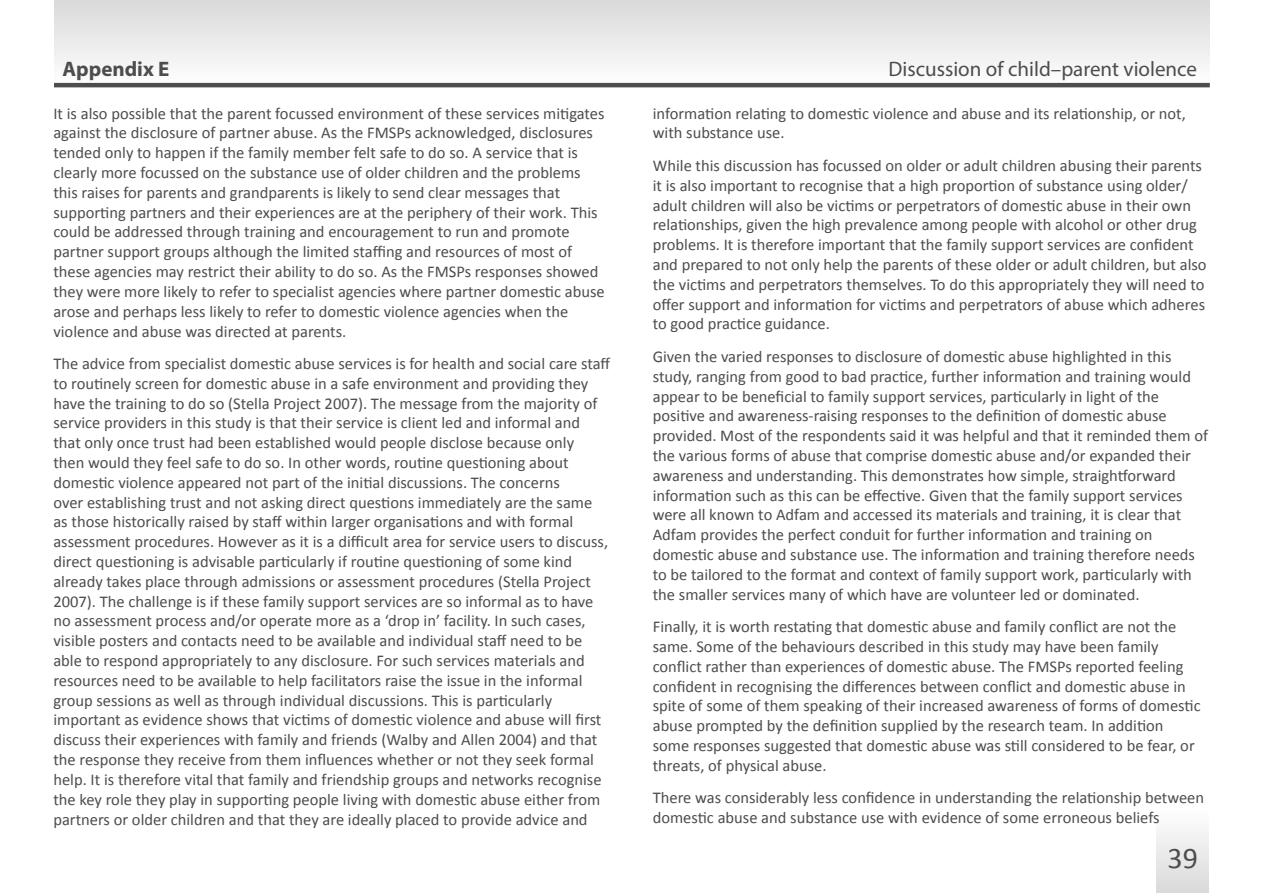
<style>
.page{position:relative;width:1263px;height:893px;background:#fff}
.page>*{position:absolute;margin:0;border:0;box-sizing:border-box;transform-origin:0 0}
.t1{font:30px "Calibri";color:#4d4d4f}
.t2{font:21px "Myriad Pro";color:#4d4d4f}
.t3{font:700 21px "Myriad Pro";color:#4d4d4f}
.t4{font:16.5px/19.8px "Calibri";color:#4d4d4f}
</style>
<div class="page">
<div style="left:54px;top:0;width:1156px;height:85px;background:linear-gradient(to bottom,#dadada,#fcfcfc)"></div>
<div style="left:1157px;top:808px;width:52px;height:85px;background:linear-gradient(to bottom,#fff,#d9d9da)"></div>
<hr style="left:54px;top:83px;width:1156px;height:4px;background:#4d4d4f">
<p class="t3" style="left:63px;top:55px;width:108px">Appendix E</p>
<p class="t2" style="left:888px;top:56px;width:310px">Discussion of child–parent violence</p>
<p class="t4" style="left:53px;top:103px;width:553px">It is also possible that the parent focussed environment of these services mitigates against the disclosure of partner abuse. As the FMSPs acknowledged, disclosures tended only to happen if the family member felt safe to do so. A service that is clearly more focussed on the substance use of older children and the problems this raises for parents and grandparents is likely to send clear messages that supporting partners and their experiences are at the periphery of their work. This could be addressed through training and encouragement to run and promote partner support groups although the limited staffing and resources of most of these agencies may restrict their ability to do so. As the FMSPs responses showed they were more likely to refer to specialist agencies where partner domestic abuse arose and perhaps less likely to refer to domestic violence agencies when the violence and abuse was directed at parents.</p>
<p class="t4" style="left:53px;top:354px;width:558px">The advice from specialist domestic abuse services is for health and social care staff to routinely screen for domestic abuse in a safe environment and providing they have the training to do so (Stella Project 2007). The message from the majority of service providers in this study is that their service is client led and informal and that only once trust had been established would people disclose because only<br>then would they feel safe to do so. In other words, routine questioning about domestic violence appeared not part of the initial discussions. The concerns<br>over establishing trust and not asking direct questions immediately are the same as those historically raised by staff within larger organisations and with formal assessment procedures. However as it is a difficult area for service users to discuss, direct questioning is advisable particularly if routine questioning of some kind already takes place through admissions or assessment procedures (Stella Project 2007). The challenge is if these family support services are so informal as to have no assessment process and/or operate more as a ‘drop in’ facility. In such cases, visible posters and contacts need to be available and individual staff need to be able to respond appropriately to any disclosure. For such services materials and resources need to be available to help facilitators raise the issue in the informal group sessions as well as through individual discussions. This is particularly important as evidence shows that victims of domestic violence and abuse will first discuss their experiences with family and friends (Walby and Allen 2004) and that the response they receive from them influences whether or not they seek formal help. It is therefore vital that family and friendship groups and networks recognise the key role they play in supporting people living with domestic abuse either from partners or older children and that they are ideally placed to provide advice and</p>
<p class="t4" style="left:653px;top:103px;width:535px">information relating to domestic violence and abuse and its relationship, or not, with substance use.</p>
<p class="t4" style="left:653px;top:156px;width:555px">While this discussion has focussed on older or adult children abusing their parents it is also important to recognise that a high proportion of substance using older/ adult children will also be victims or perpetrators of domestic abuse in their own relationships, given the high prevalence among people with alcohol or other drug problems. It is therefore important that the family support services are confident and prepared to not only help the parents of these older or adult children, but also the victims and perpetrators themselves. To do this appropriately they will need to offer support and information for victims and perpetrators of abuse which adheres to good practice guidance.</p>
<p class="t4" style="left:653px;top:347px;width:557px">Given the varied responses to disclosure of domestic abuse highlighted in this study, ranging from good to bad practice, further information and training would appear to be beneficial to family support services, particularly in light of the positive and awareness-raising responses to the definition of domestic abuse provided. Most of the respondents said it was helpful and that it reminded them of the various forms of abuse that comprise domestic abuse and/or expanded their awareness and understanding. This demonstrates how simple, straightforward information such as this can be effective. Given that the family support services were all known to Adfam and accessed its materials and training, it is clear that Adfam provides the perfect conduit for further information and training on domestic abuse and substance use. The information and training therefore needs to be tailored to the format and context of family support work, particularly with the smaller services many of which have are volunteer led or dominated.</p>
<p class="t4" style="left:653px;top:617px;width:549px">Finally, it is worth restating that domestic abuse and family conflict are not the same. Some of the behaviours described in this study may have been family conflict rather than experiences of domestic abuse. The FMSPs reported feeling confident in recognising the differences between conflict and domestic abuse in spite of some of them speaking of their increased awareness of forms of domestic abuse prompted by the definition supplied by the research team. In addition some responses suggested that domestic abuse was still considered to be fear, or threats, of physical abuse.</p>
<p class="t4" style="left:653px;top:788px;width:553px">There was considerably less confidence in understanding the relationship between domestic abuse and substance use with evidence of some erroneous beliefs</p>
<h1 class="t1" style="left:1167px;top:839px;width:32px">39</h1>
</div>
